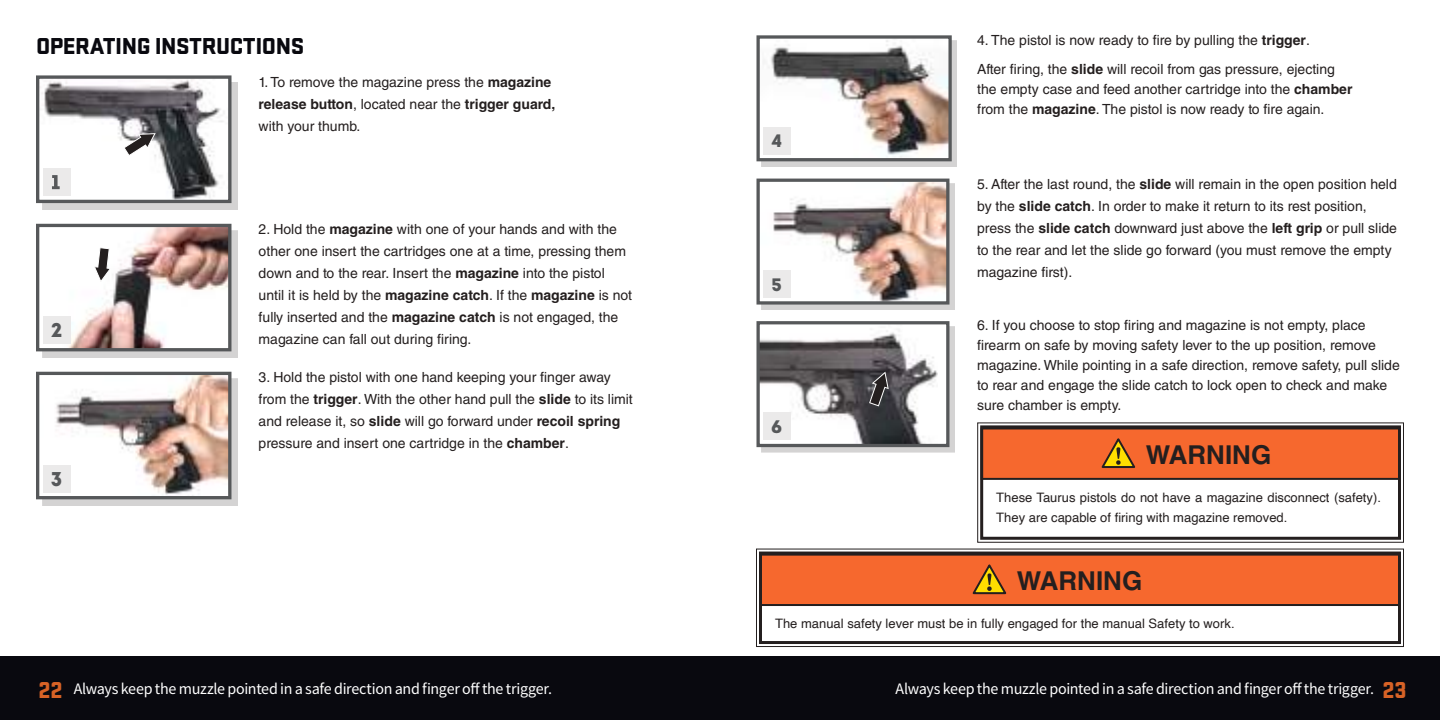
<style>
.page{position:relative;width:1440px;height:720px;background:#fff}
.page>*{position:absolute;margin:0;border:0;box-sizing:border-box;transform-origin:0 0}
.t1{font:700 26px "Helvetica LT Std";color:#241f1f}
.t2{font:900 24px "Stratum 2";letter-spacing:-.02em;color:#09090f}
.t3{font:20px "Intro";color:#56585a}
.t4{font:18px "Intro";color:#56585a}
.t5{font:16px "Source Sans Pro";letter-spacing:-.02em;color:#fff}
.t6{font:14px/22px "Helvetica LT Std";color:#241f1f}
.t7{font:13px/20px "Helvetica";color:#241f1f}
.s1{font-weight:700}
.s2{font-family:"Stratum 2";font-weight:900;font-size:24px;color:#d76226}
</style>
<div class="page">
<div style="left:0;top:657px;width:1440px;height:63px;background:#09090f"></div>
<div style="left:42px;top:230px;width:196px;height:128px;background:#241f1f;opacity:.2"></div>
<img style="left:42px;top:228px;width:185px;height:119px">
<div style="left:36px;top:224px;width:195px;height:127px;border:3px solid #56585a"></div>
<div style="left:43px;top:316px;width:28px;height:28px;background:#ebeaea"></div>
<div style="left:42px;top:378px;width:196px;height:128px;background:#241f1f;opacity:.2"></div>
<img style="left:42px;top:376px;width:185px;height:119px">
<div style="left:36px;top:372px;width:195px;height:127px;border:3px solid #56585a"></div>
<div style="left:43px;top:466px;width:28px;height:27px;background:#ebeaea"></div>
<div style="left:42px;top:82px;width:196px;height:128px;background:#d4d3d3"></div>
<img style="left:40px;top:79px;width:188px;height:120px">
<div style="left:36px;top:75px;width:196px;height:128px;border:3px solid #56585a"></div>
<div style="left:43px;top:168px;width:28px;height:28px;background:#ebeaea"></div>
<svg style="left:52px;top:175px;width:8px;height:14px"></svg>
<svg style="left:123px;top:133px;width:33px;height:23px"></svg>
<svg style="left:94px;top:247px;width:17px;height:36px"></svg>
<div style="left:762px;top:40px;width:195px;height:127px;background:#241f1f;opacity:.2"></div>
<img style="left:762px;top:40px;width:186px;height:117px">
<div style="left:756px;top:35px;width:196px;height:126px;border:3px solid #56585a"></div>
<div style="left:763px;top:127px;width:28px;height:28px;background:#ebeaea"></div>
<div style="left:762px;top:326px;width:193px;height:127px;background:#241f1f;opacity:.2"></div>
<div style="left:758px;top:323px;width:190px;height:123px;background:#fff"></div>
<img style="left:760px;top:329px;width:178px;height:114px">
<div style="left:756px;top:321px;width:193px;height:126px;border:3px solid #56585a"></div>
<div style="left:763px;top:412px;width:28px;height:28px;background:#ebeaea"></div>
<svg style="left:869px;top:372px;width:20px;height:34px"></svg>
<svg style="left:977px;top:422px;width:427px;height:121px"></svg>
<div style="left:980px;top:425px;width:421px;height:115px;border:3px solid #241f1f"></div>
<svg style="left:980px;top:426px;width:421px;height:55px"></svg>
<svg style="left:756px;top:548px;width:648px;height:99px"></svg>
<div style="left:759px;top:552px;width:642px;height:92px;border:3px solid #241f1f"></div>
<svg style="left:758px;top:553px;width:643px;height:54px"></svg>
<div style="left:762px;top:184px;width:193px;height:126px;background:#241f1f;opacity:.2"></div>
<img style="left:762px;top:183px;width:183px;height:118px">
<div style="left:756px;top:179px;width:193px;height:126px;border:3px solid #56585a"></div>
<div style="left:763px;top:270px;width:28px;height:28px;background:#ebeaea"></div>
<h2 class="t2" style="left:36px;top:29px;width:270px">OPERATING INSTRUCTIONS</h2>
<h3 class="t3" style="left:51px;top:318px;width:12px">2</h3>
<h3 class="t3" style="left:51px;top:467px;width:13px">3</h3>
<p class="t6" style="left:259px;top:71px;width:298px">1. To remove the magazine press the <span class="s1">magazine release button</span>, located near the <span class="s1">trigger guard, </span>with your thumb.</p>
<p class="t6" style="left:259px;top:218px;width:375px">2. Hold the <span class="s1">magazine</span> with one of your hands and with the other one insert the cartridges one at a time, pressing them down and to the rear. Insert the <span class="s1">magazine</span> into the pistol until it is held by the <span class="s1">magazine catch</span>. If the <span class="s1">magazine</span> is not fully inserted and the <span class="s1">magazine catch</span> is not engaged, the magazine can fall out during firing.</p>
<p class="t6" style="left:259px;top:366px;width:376px">3. Hold the pistol with one hand keeping your finger away from the <span class="s1">trigger</span>. With the other hand pull the <span class="s1">slide</span> to its limit and release it, so <span class="s1">slide</span> will go forward under <span class="s1">recoil spring </span>pressure and insert one cartridge in the <span class="s1">chamber</span>.</p>
<p class="t4" style="left:772px;top:130px;width:12px">4</p>
<p class="t4" style="left:772px;top:274px;width:12px">5</p>
<p class="t4" style="left:771px;top:416px;width:13px">6</p>
<p class="t6" style="left:977px;top:26px;width:359px;line-height:29px">4. The pistol is now ready to fire by pulling the <span class="s1">trigger</span>.<br>After firing, the <span class="s1">slide</span> will recoil from gas pressure, ejecting</p>
<p class="t6" style="left:977px;top:79px;width:377px;line-height:20px">the empty case and feed another cartridge into the <span class="s1">chamber </span>from the <span class="s1">magazine</span>. The pistol is now ready to fire again.</p>
<p class="t6" style="left:977px;top:173px;width:421px">5. After the last round, the <span class="s1">slide</span> will remain in the open position held by the <span class="s1">slide catch</span>. In order to make it return to its rest position, press the <span class="s1">slide catch</span> downward just above the <span class="s1">left grip</span> or pull slide to the rear and let the slide go forward (you must remove the empty magazine first).</p>
<p class="t6" style="left:977px;top:315px;width:424px;line-height:20px">6. If you choose to stop firing and magazine is not empty, place firearm on safe by moving safety lever to the up position, remove magazine. While pointing in a safe direction, remove safety, pull slide to rear and engage the slide catch to lock open to check and make sure chamber is empty.</p>
<h1 class="t1" style="left:1146px;top:439px;width:127px">WARNING</h1>
<p class="t7" style="left:996px;top:487px;width:386px">These Taurus pistols do not have a magazine disconnect (safety).<br>They are capable of firing with magazine removed.</p>
<h1 class="t1" style="left:1017px;top:565px;width:127px">WARNING</h1>
<p class="t7" style="left:775px;top:614px;width:461px">The manual safety lever must be in fully engaged for the manual Safety to work.</p>
<p class="t5" style="left:38px;top:678px;width:515px"><span class="s2">22</span> Always keep the muzzle pointed in a safe direction and finger off the trigger.</p>
<p class="t5" style="left:896px;top:678px;width:512px">Always keep the muzzle pointed in a safe direction and finger off the trigger. <span class="s2">23</span></p>
</div>
